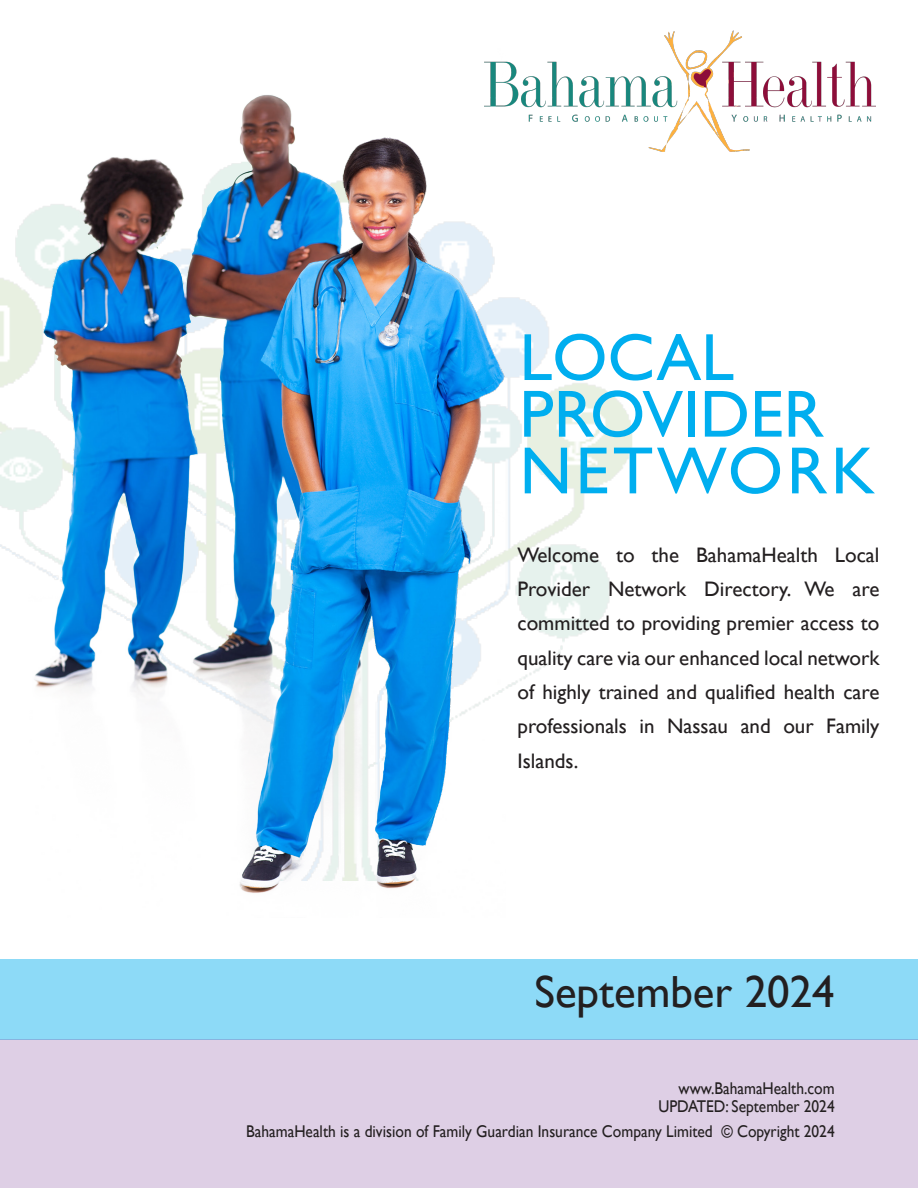
<style>
.page{position:relative;width:918px;height:1188px;background:#fff}
.page>*{position:absolute;margin:0;border:0;box-sizing:border-box;transform-origin:0 0}
.t1{font:67.05px "Gill Sans";color:#00aeef}
.t2{font:67.05px "Gill Sans";letter-spacing:.055em;color:#00aeef}
.t3{font:45px "Gill Sans";color:#231f20}
.t4{font:21px/34.3px "Gill Sans";color:#231f20;text-align:justify}
.t5{font:16.95px "Gill Sans";color:#231f20;scale:.91 1}
</style>
<div class="page">
<img style="left:0;top:215px;width:632px;height:474px">
<img style="left:506px;top:31px;width:369px;height:121px">
<div style="left:0;top:959px;width:918px;height:81px;background:#8ddaf7"></div>
<div style="left:0;top:1039px;width:918px;height:149px;background:#decfe5"></div>
<img style="left:29px;top:61px;width:477px;height:832px">
<p class="t1" style="left:520px;top:318px;width:216px">LOCAL</p>
<p class="t1" style="left:520px;top:375px;width:306px">PROVIDER</p>
<p class="t2" style="left:520px;top:431px;width:357px">NETWORK</p>
<p class="t4" style="left:518px;top:537px;width:364px">Welcome to the BahamaHealth Local Provider Network Directory. We are committed to providing premier access to quality care via our enhanced local network of highly trained and qualified health care professionals in Nassau and our Family Islands.</p>
<p class="t3" style="left:534px;top:966px;width:302px">September 2024</p>
<p class="t5" style="left:679px;top:1078px;width:173px">www.BahamaHealth.com</p>
<p class="t5" style="left:658px;top:1097px;width:195px">UPDATED: September 2024</p>
<p class="t5" style="left:246px;top:1121px;width:648px">BahamaHealth is a division of Family Guardian Insurance Company Limited © Copyright 2024</p>
</div>
